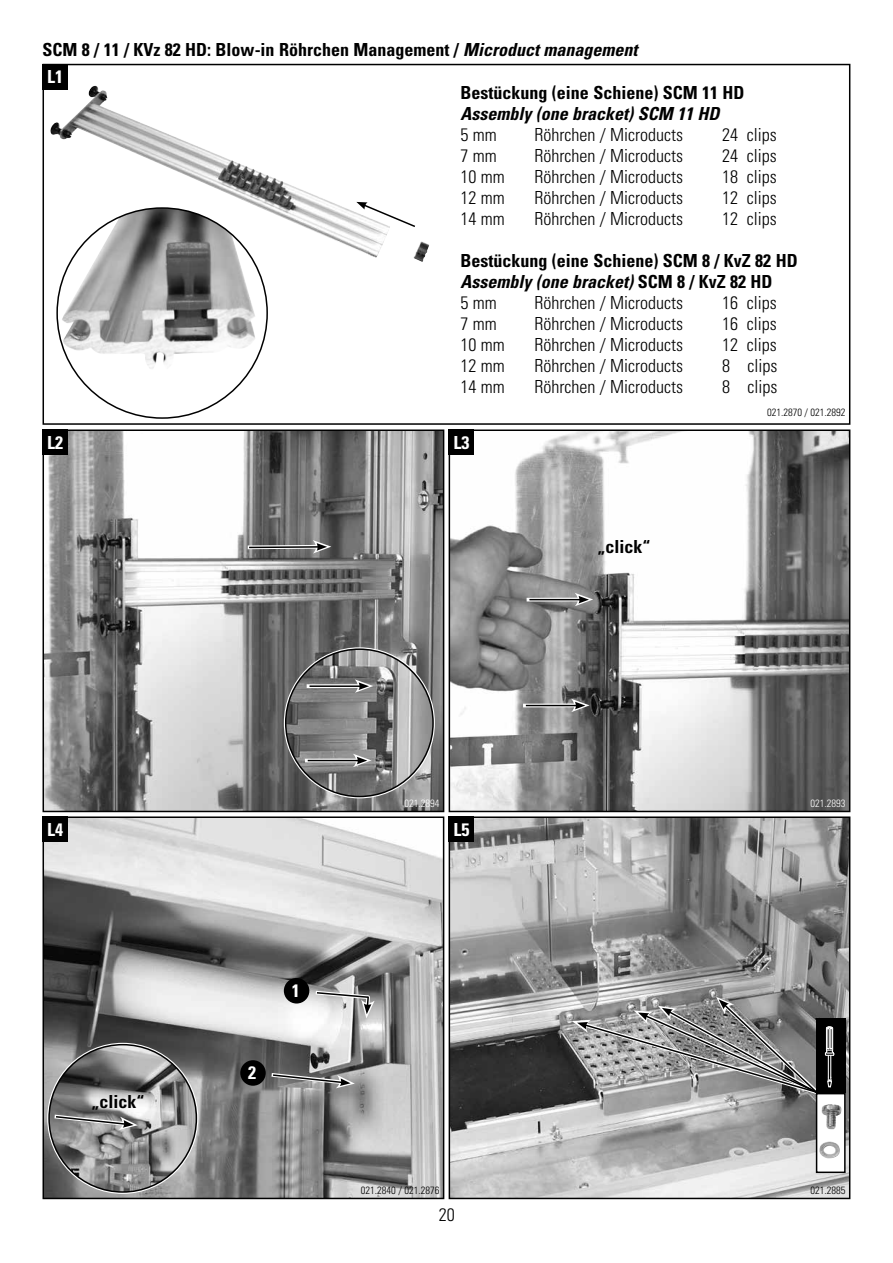
<style>
.page{position:relative;width:893px;height:1263px;background:#fff}
.page>*{position:absolute;margin:0;border:0;box-sizing:border-box;transform-origin:0 0}
.t1{font:300 condensed 18px "Univers LT Std";color:#000}
.t2{font:700 condensed 18px/21px "Univers LT Std";color:#000}
.t3{font:italic 700 condensed 18px "Univers LT Std";color:#000}
.t4{font:700 condensed 18px "Univers LT Std";color:#fff}
.t5{font:300 condensed 10.5px "Univers LT Std";color:#000}
.t6{font:300 condensed 10.5px "Univers LT Std";color:#fff}
.s1{font-style:italic}
.s2{font-weight:300}
</style>
<div class="page">
<img style="left:46px;top:432px;width:395px;height:377px">
<div style="left:43px;top:429px;width:401px;height:383px;border:2px solid #000"></div>
<div style="left:43px;top:429px;width:25px;height:26px;background:#000"></div>
<img style="left:452px;top:432px;width:395px;height:377px">
<div style="left:449px;top:429px;width:401px;height:383px;border:2px solid #000"></div>
<div style="left:449px;top:429px;width:25px;height:26px;background:#000"></div>
<img style="left:50px;top:86px;width:379px;height:176px">
<div style="left:43px;top:64px;width:807px;height:361px;border:2px solid #000"></div>
<div style="left:43px;top:64px;width:25px;height:25px;background:#000"></div>
<img style="left:61px;top:208px;width:195px;height:162px">
<svg style="left:356px;top:202px;width:60px;height:26px"></svg>
<img style="left:286px;top:649px;width:147px;height:147px;border-radius:74px">
<svg style="left:246px;top:540px;width:85px;height:13px"></svg>
<svg style="left:309px;top:684px;width:46px;height:4px"></svg>
<hr style="left:310px;top:685px;width:51px;height:2px;background:#000">
<svg style="left:355px;top:679px;width:18px;height:14px"></svg>
<svg style="left:307px;top:758px;width:46px;height:4px"></svg>
<hr style="left:308px;top:760px;width:51px;height:1px;background:#000">
<svg style="left:353px;top:754px;width:18px;height:13px"></svg>
<hr style="left:528px;top:598px;width:54px;height:3px;background:#fff">
<hr style="left:530px;top:599px;width:51px;height:1px;background:#000">
<svg style="left:575px;top:593px;width:18px;height:13px"></svg>
<svg style="left:525px;top:703px;width:46px;height:4px"></svg>
<hr style="left:527px;top:705px;width:50px;height:1px;background:#000">
<svg style="left:571px;top:699px;width:19px;height:13px"></svg>
<img style="left:46px;top:819px;width:395px;height:377px">
<div style="left:43px;top:816px;width:401px;height:383px;border:2px solid #000"></div>
<div style="left:43px;top:816px;width:25px;height:26px;background:#000"></div>
<img style="left:49px;top:1045px;width:147px;height:147px;border-radius:74px">
<svg style="left:312px;top:988px;width:63px;height:30px"></svg>
<svg style="left:269px;top:1071px;width:86px;height:17px"></svg>
<div style="left:240px;top:1060px;width:26px;height:26px;background:#000;border-radius:50%"></div>
<svg style="left:52px;top:1112px;width:86px;height:18px;background:#8e8e8e"></svg>
<div style="left:284px;top:978px;width:25px;height:25px;background:#000;border-radius:50%"></div>
<img style="left:452px;top:819px;width:395px;height:377px">
<div style="left:449px;top:816px;width:401px;height:383px;border:2px solid #000"></div>
<div style="left:449px;top:816px;width:25px;height:26px;background:#000"></div>
<svg style="left:572px;top:997px;width:274px;height:102px;background:#878787"></svg>
<div style="left:817px;top:1094px;width:28px;height:78px;background:#fff"></div>
<img style="left:819px;top:1104px;width:23px;height:55px">
<div style="left:816px;top:1093px;width:30px;height:80px;border:2px solid #000"></div>
<p class="t2" style="left:43px;top:39px;width:597px">SCM 8 / 11 / KVz 82 HD: Blow-in Röhrchen Management / <span class="s1">Microduct management</span></p>
<p class="t4" style="left:47px;top:66px;width:17px">L1</p>
<p class="t4" style="left:47px;top:431px;width:17px">L2</p>
<p class="t4" style="left:47px;top:818px;width:17px">L4</p>
<p class="t2" style="left:91px;top:1091px;width:54px">„click“</p>
<p class="t2" style="left:460px;top:82px;width:285px">Bestückung (eine Schiene) SCM 11 HD</p>
<p class="t3" style="left:460px;top:103px;width:260px">Assembly (one bracket) SCM 11 HD</p>
<p class="t1" style="left:460px;top:124px;width:38px">5 mm</p>
<p class="t1" style="left:534px;top:124px;width:150px">Röhrchen / Microducts</p>
<p class="t1" style="left:722px;top:124px;width:56px">24 clips</p>
<p class="t1" style="left:460px;top:145px;width:38px">7 mm</p>
<p class="t1" style="left:534px;top:145px;width:150px">Röhrchen / Microducts</p>
<p class="t1" style="left:722px;top:145px;width:56px">24 clips</p>
<p class="t1" style="left:460px;top:166px;width:46px">10 mm</p>
<p class="t1" style="left:534px;top:166px;width:150px">Röhrchen / Microducts</p>
<p class="t1" style="left:722px;top:166px;width:56px">18 clips</p>
<p class="t1" style="left:460px;top:187px;width:46px">12 mm</p>
<p class="t1" style="left:534px;top:187px;width:150px">Röhrchen / Microducts</p>
<p class="t1" style="left:722px;top:187px;width:56px">12 clips</p>
<p class="t1" style="left:460px;top:208px;width:46px">14 mm</p>
<p class="t1" style="left:534px;top:208px;width:150px">Röhrchen / Microducts</p>
<p class="t1" style="left:722px;top:208px;width:56px">12 clips</p>
<p class="t2" style="left:460px;top:250px;width:339px">Bestückung (eine Schiene) SCM 8 / KvZ 82 HD<br><span class="s1">Assembly (one bracket)</span> SCM 8 / KvZ 82 HD<br><span class="s2">5 mm</span></p>
<p class="t1" style="left:534px;top:292px;width:150px">Röhrchen / Microducts</p>
<p class="t1" style="left:722px;top:292px;width:56px">16 clips</p>
<p class="t1" style="left:460px;top:313px;width:38px">7 mm</p>
<p class="t1" style="left:534px;top:313px;width:150px">Röhrchen / Microducts</p>
<p class="t1" style="left:722px;top:313px;width:56px">16 clips</p>
<p class="t1" style="left:460px;top:334px;width:46px">10 mm</p>
<p class="t1" style="left:534px;top:334px;width:150px">Röhrchen / Microducts</p>
<p class="t1" style="left:722px;top:334px;width:56px">12 clips</p>
<p class="t1" style="left:460px;top:355px;width:46px">12 mm</p>
<p class="t1" style="left:534px;top:355px;width:150px">Röhrchen / Microducts</p>
<p class="t1" style="left:722px;top:355px;width:57px">8 clips</p>
<p class="t1" style="left:460px;top:376px;width:46px">14 mm</p>
<p class="t1" style="left:534px;top:376px;width:150px">Röhrchen / Microducts</p>
<p class="t1" style="left:722px;top:376px;width:57px">8 clips</p>
<p class="t4" style="left:453px;top:431px;width:17px">L3</p>
<p class="t2" style="left:597px;top:536px;width:54px">„click“</p>
<p class="t5" style="left:767px;top:406px;width:80px">021.2870 / 021.2892</p>
<p class="t4" style="left:248px;top:1062px;width:9px">2</p>
<p class="t4" style="left:292px;top:980px;width:9px">1</p>
<p class="t6" style="left:405px;top:797px;width:36px">021.2894</p>
<p class="t4" style="left:453px;top:818px;width:17px">L5</p>
<p class="t5" style="left:361px;top:1184px;width:80px">021.2840 / 021.2876</p>
<p class="t1" style="left:439px;top:1203px;width:17px">20</p>
<p class="t6" style="left:811px;top:797px;width:36px">021.2893</p>
<p class="t5" style="left:811px;top:1184px;width:36px">021.2885</p>
</div>
